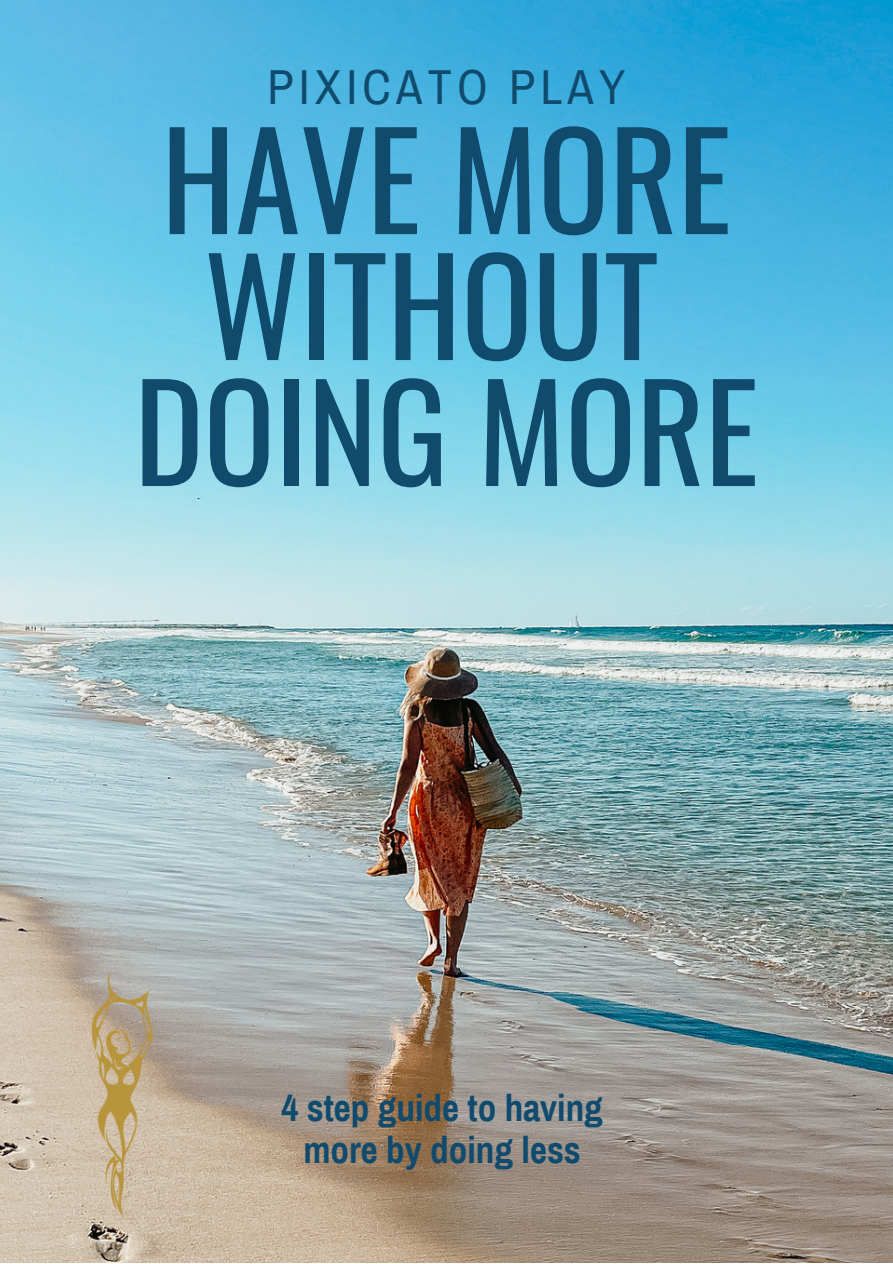
<style>
.page{position:relative;width:893px;height:1264px;background:#fff}
.page>*{position:absolute;margin:0;border:0;box-sizing:border-box;transform-origin:0 0}
.t1{font:131.85px/125.9px "Oswald";color:#104a6d;text-align:center}
.t2{font:48px "Archivo Narrow";letter-spacing:.11em;color:#104a6d}
.t3{font:700 37.2px/41.5px "Archivo Narrow";color:#104a6d;text-align:center}
</style>
<div class="page">
<img style="left:0;top:0;width:892px;height:1262px">
<img style="left:0;top:926px;width:290px;height:336px">
<p class="t2" style="left:267px;top:62px;width:359px">PIXICATO PLAY</p>
<h1 class="t1" style="left:134px;top:111px;width:625px">HAVE MORE<br>WITHOUT<br>DOING MORE</h1>
<p class="t3" style="left:281px;top:1088px;width:323px">4 step guide to having more by doing less</p>
</div>
